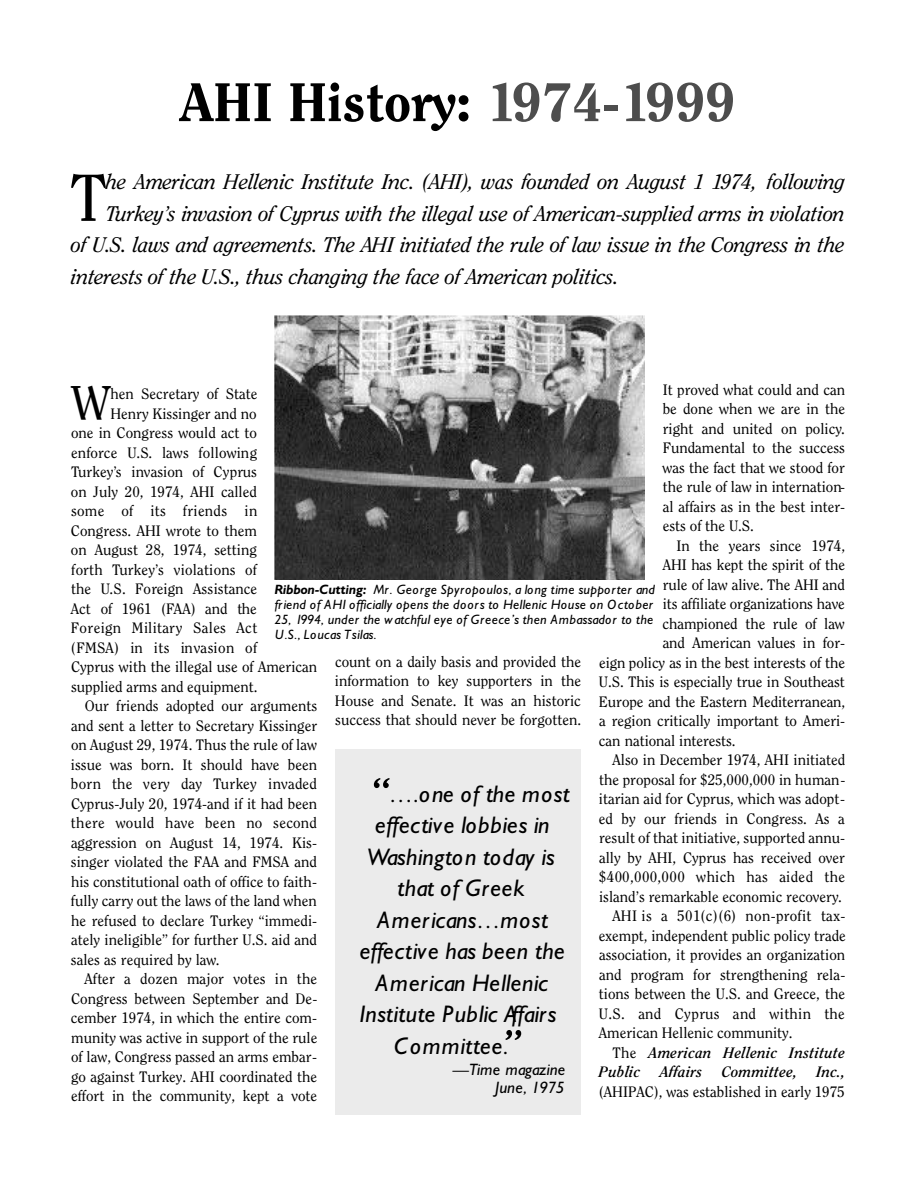
<style>
.page{position:relative;width:918px;height:1188px;background:#fff}
.page>*{position:absolute;margin:0;border:0;box-sizing:border-box;transform-origin:0 0}
.t1{font:66px "Clearface";color:#000}
.t2{font:800 54px "Clearface";color:#000}
.t3{font:italic 51px "Humanist 521 BT";color:#000}
.t4{font:47.1px "Clearface";color:#000}
.t5{font:italic 24px "Humanist 521 BT";letter-spacing:-.015em;color:#000}
.t6{font:italic 21px "Clearface";letter-spacing:-.02em;color:#000}
.t7{font:italic 16.5px "Humanist 521 BT";letter-spacing:-.01em;color:#000}
.t8{font:15px/19.5px "Clearface";color:#000;text-align:justify}
.t9{font:15px "Clearface";letter-spacing:.025em;color:#000}
.t10{font:italic 700 15px "Clearface";letter-spacing:.025em;color:#000}
.t11{font:15px "Clearface";letter-spacing:.25em;color:#000}
.t12{font:15px "Clearface";letter-spacing:.3em;color:#000}
.t13{font:italic 13.5px/15px "Humanist 521 BT";color:#000}
.s1{color:#4d4d4d}
.s2{font-weight:400;font-style:normal}
.s3{font-weight:700}
.s4{font-size:51px}
</style>
<div class="page">
<div style="left:335px;top:749px;width:246px;height:366px;background:#ebebeb"></div>
<img style="left:275px;top:315px;width:370px;height:265px">
<h2 class="t2" style="left:180px;top:80px;width:557px">AHI History: <span class="s1">1974-1999</span></h2>
<h1 class="t1" style="left:70px;top:170px;width:38px">T</h1>
<h3 class="t6" style="left:106px;top:173px;width:741px">he American Hellenic Institute Inc. (AHI), was founded on August 1 19 7 4 , f o l l o w i n g</h3>
<h3 class="t6" style="left:106px;top:205px;width:740px">Tu r k e y ’s invasion of Cyprus with the illegal use of American-supplied arms in violation</h3>
<h3 class="t6" style="left:71px;top:236px;width:775px">of U.S. laws and agreements. The AHI initiated the rule of law issue in the Congress in the</h3>
<h3 class="t6" style="left:71px;top:268px;width:550px">interests of the U.S., thus changing the face of American politics.</h3>
<p class="t8" style="left:663px;top:381px;width:184px">It proved what could and can be done when we are in the right and united on policy.<br>Fundamental to the success was the fact that we stood for the rule of law in internation&shy;al affairs as in the best inter&shy;ests of the U.S.</p>
<p class="t8" style="left:676px;top:537px;width:170px">I nt h ey e a r ss i n c e1 9 7 4 ,</p>
<p class="t12" style="left:663px;top:559px;width:184px">A H Ih a sk e p tt h es p i r i to ft h e</p>
<p class="t8" style="left:663px;top:576px;width:184px">r u l eo fl a wa l i v e .T h eA H Ia n d</p>
<p class="t8" style="left:663px;top:595px;width:184px">i t sa f f i l i a t eo r g a n i z a t i o n sh a v e</p>
<p class="t8" style="left:663px;top:615px;width:184px">c h a m p i o n e dt h er u l eo fl a w</p>
<p class="t8" style="left:663px;top:634px;width:184px">a n dA m e r i c a nv a l u e si nf o r-</p>
<p class="t11" style="left:599px;top:656px;width:247px">e i g np o l i c ya si nt h eb e s ti n t e r e s t so ft h e</p>
<p class="t8" style="left:599px;top:673px;width:247px">U . S .T h i si se s p e c i a l l yt r u ei nS o u t h e a s t</p>
<p class="t8" style="left:599px;top:693px;width:248px">E u r o p ea n dt h eE a s t e r nM e d i t e r r a n e a n ,</p>
<p class="t8" style="left:599px;top:712px;width:248px">ar e g i o nc r i t i c a l l yi m p o r t a n tt oA m e r i-</p>
<p class="t8" style="left:599px;top:732px;width:138px">c a nn a t i o n a li n t e r e s t s .</p>
<p class="t8" style="left:613px;top:751px;width:234px">Also in December 1974, AHI initiated</p>
<p class="t8" style="left:599px;top:771px;width:248px">the proposal for $25,000,000 in human-</p>
<p class="t8" style="left:599px;top:790px;width:248px">itarian aid for Cyprus, which was adopt-</p>
<p class="t8" style="left:599px;top:810px;width:248px">ed by our friends in Congress. As a</p>
<p class="t8" style="left:599px;top:829px;width:247px">result of that initiative, supported annu-</p>
<p class="t8" style="left:599px;top:849px;width:248px">ally by AHI, Cyprus has received over</p>
<p class="t9" style="left:599px;top:871px;width:248px">$400,000,000 which has aided the</p>
<p class="t8" style="left:599px;top:888px;width:244px">island’s remarkable economic recovery.</p>
<p class="t9" style="left:612px;top:910px;width:234px">A H I is a 501(c)(6) non-profit tax-</p>
<p class="t8" style="left:599px;top:927px;width:249px">exempt, independent public policy trade</p>
<p class="t8" style="left:599px;top:946px;width:248px">association, it provides an organization</p>
<p class="t8" style="left:599px;top:966px;width:248px">and program for strengthening rela-</p>
<p class="t8" style="left:599px;top:985px;width:248px">tions between the U.S. and Greece, the</p>
<p class="t9" style="left:599px;top:1007px;width:248px">U.S. and Cyprus and within the</p>
<p class="t8" style="left:599px;top:1024px;width:195px">American Hellenic community.</p>
<p class="t10" style="left:612px;top:1046px;width:234px"><span class="s2">The</span> American Hellenic Institute</p>
<p class="t10" style="left:599px;top:1065px;width:43px">Public</p>
<p class="t10" style="left:660px;top:1065px;width:44px">Affairs</p>
<p class="t10" style="left:722px;top:1065px;width:77px">Committee,</p>
<p class="t10" style="left:816px;top:1065px;width:30px">Inc.,</p>
<p class="t8" style="left:599px;top:1083px;width:247px">(AHIPAC), was established in early 1975</p>
<h3 class="t4" style="left:71px;top:383px;width:41px">W</h3>
<p class="t8" style="left:111px;top:385px;width:148px">hen Secretary of State</p>
<p class="t8" style="left:110px;top:405px;width:148px">Henry Kissinger and no</p>
<p class="t8" style="left:71px;top:424px;width:188px">one in Congress would act to</p>
<p class="t8" style="left:71px;top:444px;width:188px">enforce U.S. laws following</p>
<p class="t8" style="left:71px;top:463px;width:187px">Tu r k e y ’s invasion of Cyprus</p>
<p class="t8" style="left:71px;top:483px;width:188px">on July 20, 1974, AHI called</p>
<p class="t9" style="left:71px;top:505px;width:188px">some of its friends in</p>
<p class="t8" style="left:71px;top:522px;width:188px">Congress. AHI wrote to them</p>
<p class="t8" style="left:71px;top:541px;width:188px">on August 28, 1974, setting</p>
<p class="t9" style="left:71px;top:563px;width:187px">forth Tu r k e y ’s violations of</p>
<p class="t8" style="left:71px;top:580px;width:187px">the U.S. Foreign Assistance</p>
<p class="t8" style="left:71px;top:600px;width:188px">Act of 1961 (FAA) and the</p>
<p class="t9" style="left:71px;top:622px;width:188px">Foreign Military Sales Act</p>
<p class="t9" style="left:71px;top:641px;width:188px">(FMSA) in its invasion of</p>
<p class="t8" style="left:71px;top:658px;width:248px">Cyprus with the illegal use of American</p>
<p class="t8" style="left:71px;top:678px;width:188px">supplied arms and equipment.</p>
<p class="t8" style="left:85px;top:697px;width:234px">Our friends adopted our arguments</p>
<p class="t8" style="left:71px;top:717px;width:248px">and sent a letter to Secretary Kissinger</p>
<p class="t8" style="left:71px;top:736px;width:248px">on August 29, 1974. Thus the rule of law</p>
<p class="t8" style="left:71px;top:756px;width:248px">issue was born. It should have been</p>
<p class="t9" style="left:71px;top:778px;width:248px">born the very day Turkey invaded</p>
<p class="t8" style="left:71px;top:795px;width:248px">Cyprus-July 20, 1974-and if it had been</p>
<p class="t9" style="left:71px;top:817px;width:248px">there would have been no second</p>
<p class="t8" style="left:71px;top:834px;width:248px">aggression on August 14, 1974. Kis-</p>
<p class="t8" style="left:71px;top:853px;width:248px">singer violated the FAA and FMSA and</p>
<p class="t8" style="left:71px;top:873px;width:248px">his constitutional oath of office to faith-</p>
<p class="t8" style="left:71px;top:892px;width:248px">fully carry out the laws of the land when</p>
<p class="t8" style="left:71px;top:912px;width:247px">he refused to declare Turkey “immedi-</p>
<p class="t8" style="left:71px;top:931px;width:248px">ately ineligible” for further U.S. aid and</p>
<p class="t8" style="left:71px;top:951px;width:150px">sales as required by law.</p>
<p class="t8" style="left:85px;top:970px;width:234px">After a dozen major votes in the</p>
<p class="t8" style="left:71px;top:990px;width:248px">Congress between September and De-</p>
<p class="t8" style="left:71px;top:1009px;width:248px">cember 1974, in which the entire com-</p>
<p class="t8" style="left:71px;top:1029px;width:248px">munity was active in support of the rule</p>
<p class="t8" style="left:71px;top:1048px;width:247px">of law, Congress passed an arms embar-</p>
<p class="t8" style="left:71px;top:1068px;width:248px">go against Turkey. AHI coordinated the</p>
<p class="t8" style="left:71px;top:1087px;width:248px">effort in the community, kept a vote</p>
<p class="t13" style="left:275px;top:583px;width:383px"><span class="s3">Ribbon-Cutting:</span> Mr. George Spyropoulos, a long time supporter and friend of AHI officially opens the doors to Hellenic House on October 25, 1994, under the watchful eye of Greece’s then Ambassador to the U.S., Loucas Tsilas.</p>
<p class="t8" style="left:335px;top:653px;width:248px">count on a daily basis and provided the information to key supporters in the House and Senate. It was an historic success that should never be forgotten.</p>
<h3 class="t5" style="left:369px;top:785px;width:203px"><span class="s4">“</span>….one of the most</h3>
<h3 class="t5" style="left:375px;top:817px;width:177px">effective lobbies in</h3>
<h3 class="t5" style="left:367px;top:848px;width:190px">Washington today is</h3>
<h3 class="t5" style="left:398px;top:880px;width:129px">that of Greek</h3>
<h3 class="t5" style="left:378px;top:911px;width:173px">A m e r i c a n s … m o s t</h3>
<h3 class="t5" style="left:360px;top:943px;width:208px">effective has been the</h3>
<h3 class="t5" style="left:376px;top:974px;width:175px">American Hellenic</h3>
<h3 class="t5" style="left:360px;top:1006px;width:199px">Institute Public Af f a i r s</h3>
<h3 class="t5" style="left:394px;top:1037px;width:117px">C o m m i t t e e .</h3>
<p class="t7" style="left:453px;top:1063px;width:115px">— Time magazine</p>
<h3 class="t3" style="left:500px;top:1031px;width:23px">”</h3>
<p class="t7" style="left:496px;top:1081px;width:71px">June, 1975</p>
</div>
